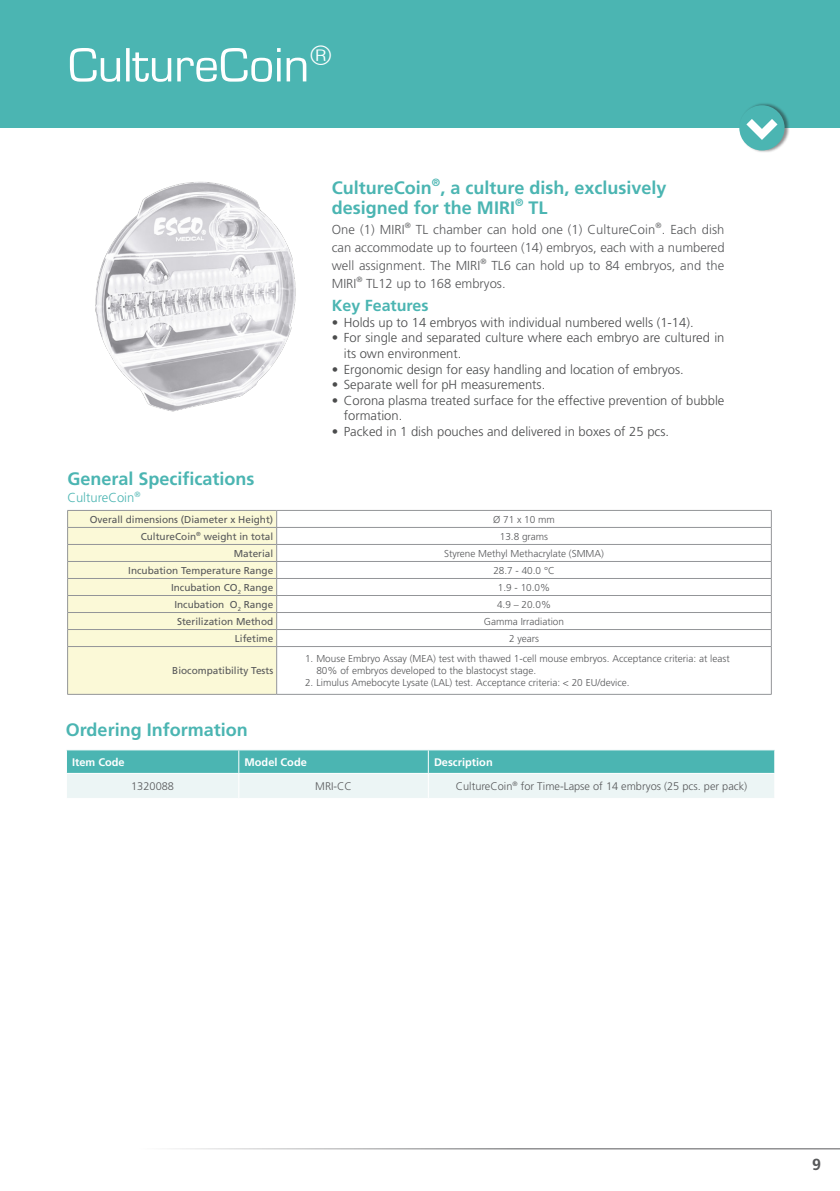
<style>
.page{position:relative;width:840px;height:1191px;background:#fff}
.page>*{position:absolute;margin:0;border:0;box-sizing:border-box;transform-origin:0 0}
.t1{font:50px "Eurostile";color:#fff}
.t2{font:700 18px/20px "Frutiger LT Std";color:#4bb5b2}
.t3{font:700 16px "Frutiger LT Std";color:#4bb5b2}
.t4{font:700 16px "Frutiger LT Std";color:#57585a}
.t5{font:300 13px/15.6px "Frutiger LT Std";color:#4b4c4d}
.t6{font:300 13px/18px "Frutiger LT Std";color:#57585a;text-align:justify}
.t7{font:300 13px "Frutiger LT Std";color:#4bb5b2}
.t8{font:300 11px "Frutiger LT Std";color:#57585a}
.t9{font:700 11px "Frutiger LT Std";color:#fff}
.t10{font:700 10.4px "Frutiger LT Std";color:#4bb5b2}
.t11{font:300 10px/12px "Frutiger LT Std";color:#57585a}
.t12{font:10px "Frutiger LT Std";color:#57585a}
.t13{font:300 7.6px "Frutiger LT Std";color:#57585a}
</style>
<div class="page">
<hr style="left:89px;top:1148px;width:750px;height:1px;background:#57585a">
<div style="left:0;top:0;width:839px;height:128px;background:#4bb5b2"></div>
<div style="left:739px;top:103px;width:50px;height:50px;background:#231f20;opacity:.5"></div>
<div style="left:739px;top:105px;width:45px;height:45px;background:#4bb5b2;border-radius:50%"></div>
<svg style="left:746px;top:119px;width:31px;height:21px"></svg>
<img style="left:95px;top:182px;width:201px;height:230px">
<svg style="left:66px;top:750px;width:708px;height:48px;background:#a1d7d6"></svg>
<svg style="left:277px;top:511px;width:493px;height:183px"></svg>
<svg style="left:277px;top:528px;width:493px;height:118px"></svg>
<hr style="left:276px;top:510px;width:495px;height:1px;background:#939598">
<hr style="left:276px;top:527px;width:495px;height:1px;background:#939598">
<hr style="left:276px;top:544px;width:495px;height:1px;background:#939598">
<hr style="left:276px;top:561px;width:495px;height:1px;background:#939598">
<hr style="left:276px;top:578px;width:495px;height:1px;background:#939598">
<hr style="left:276px;top:595px;width:495px;height:1px;background:#939598">
<hr style="left:276px;top:612px;width:495px;height:1px;background:#939598">
<hr style="left:276px;top:629px;width:495px;height:1px;background:#939598">
<div style="left:67px;top:510px;width:210px;height:184px;background:#fbf9d7"></div>
<svg style="left:770px;top:511px;width:1px;height:135px"></svg>
<hr style="left:67px;top:646px;width:209px;height:1px;background:#939598">
<hr style="left:67px;top:647px;width:1px;height:47px;background:#939598">
<hr style="left:276px;top:646px;width:495px;height:1px;background:#939598">
<hr style="left:276px;top:647px;width:1px;height:47px;background:#939598">
<hr style="left:770px;top:647px;width:1px;height:47px;background:#939598">
<hr style="left:67px;top:694px;width:209px;height:1px;background:#939598">
<hr style="left:276px;top:694px;width:495px;height:1px;background:#939598">
<p class="t1" style="left:68px;top:39px;width:265px">CultureCoin<sup>®</sup></p>
<p class="t2" style="left:331px;top:178px;width:102px">CultureCoin</p>
<p class="t10" style="left:431px;top:176px;width:10px">®</p>
<p class="t2" style="left:331px;top:178px;width:336px;text-indent:108px">, a culture dish, exclusively designed for the MIRI</p>
<p class="t10" style="left:514px;top:196px;width:10px">®</p>
<p class="t2" style="left:528px;top:198px;width:21px">TL</p>
<p class="t6" style="left:331px;top:221px;width:74px">One (1) MIRI</p>
<p class="t13" style="left:404px;top:221px;width:8px">®</p>
<p class="t6" style="left:415px;top:221px;width:241px">TL chamber can hold one (1) CultureCoin</p>
<p class="t13" style="left:655px;top:221px;width:8px">®</p>
<p class="t6" style="left:331px;top:221px;width:394px;text-indent:330px">. Each dish can accommodate up to fourteen (14) embryos, each with a numbered well assignment. The MIRI</p>
<p class="t13" style="left:480px;top:257px;width:8px">®</p>
<p class="t6" style="left:491px;top:257px;width:234px">TL6 can hold up to 84 embryos, and the</p>
<p class="t2" style="left:67px;top:469px;width:189px">General Specifications</p>
<p class="t7" style="left:67px;top:490px;width:75px">CultureCoin<sup>®</sup></p>
<p class="t6" style="left:331px;top:275px;width:26px">MIRI</p>
<p class="t13" style="left:356px;top:275px;width:8px">®</p>
<p class="t6" style="left:366px;top:275px;width:141px">TL12 up to 168 embryos.</p>
<p class="t3" style="left:331px;top:296px;width:98px">Key Features</p>
<p class="t5" style="left:331px;top:315px;width:363px">• Holds up to 14 embryos with individual numbered wells (1-14).</p>
<p class="t5" style="left:343px;top:330px;width:382px;text-indent:-12px">• For single and separated culture where each embryo are cultured in its own environment.</p>
<p class="t5" style="left:331px;top:361px;width:353px">• Ergonomic design for easy handling and location of embryos.</p>
<p class="t5" style="left:331px;top:377px;width:215px">• Separate well for pH measurements.</p>
<p class="t5" style="left:343px;top:393px;width:382px;text-indent:-12px">• Corona plasma treated surface for the effective prevention of bubble formation.</p>
<p class="t5" style="left:331px;top:424px;width:338px">• Packed in 1 dish pouches and delivered in boxes of 25 pcs.</p>
<p class="t12" style="left:90px;top:513px;width:185px">Overall dimensions (Diameter x Height)</p>
<p class="t11" style="left:493px;top:513px;width:63px">Ø 71 x 10 mm</p>
<p class="t12" style="left:141px;top:530px;width:134px">CultureCoin<sup>®</sup> weight in total</p>
<p class="t11" style="left:499px;top:530px;width:50px">13.8 grams</p>
<p class="t12" style="left:234px;top:547px;width:41px">Material</p>
<p class="t11" style="left:444px;top:547px;width:161px">Styrene Methyl Methacrylate (SMMA)</p>
<p class="t12" style="left:128px;top:564px;width:146px">Incubation Temperature Range</p>
<p class="t11" style="left:493px;top:564px;width:63px">28.7 - 40.0 °C</p>
<p class="t12" style="left:171px;top:581px;width:104px">Incubation CO<sub>2</sub> Range</p>
<p class="t11" style="left:497px;top:581px;width:54px">1.9 - 10.0%</p>
<p class="t12" style="left:174px;top:598px;width:100px">Incubation O<sub>2</sub> Range</p>
<p class="t11" style="left:496px;top:598px;width:55px">4.9 – 20.0%</p>
<p class="t12" style="left:177px;top:615px;width:98px">Sterilization Method</p>
<p class="t11" style="left:483px;top:615px;width:81px">Gamma Irradiation</p>
<p class="t12" style="left:235px;top:632px;width:40px">Lifetime</p>
<p class="t11" style="left:508px;top:632px;width:31px">2 years</p>
<p class="t12" style="left:172px;top:665px;width:102px">Biocompatibility Tests</p>
<p class="t11" style="left:316px;top:653px;width:414px;text-indent:-11px">1. Mouse Embryo Assay (MEA) test with thawed 1-cell mouse embryos. Acceptance criteria: at least<br>80% of embryos developed to the blastocyst stage.</p>
<p class="t11" style="left:305px;top:677px;width:326px">2. Limulus Amebocyte Lysate (LAL) test. Acceptance criteria: &lt; 20 EU/device.</p>
<p class="t2" style="left:66px;top:720px;width:183px">Ordering Information</p>
<p class="t9" style="left:72px;top:755px;width:54px">Item Code</p>
<p class="t9" style="left:244px;top:755px;width:64px">Model Code</p>
<p class="t9" style="left:434px;top:755px;width:60px">Description</p>
<p class="t8" style="left:131px;top:780px;width:44px">1320088</p>
<p class="t8" style="left:315px;top:780px;width:38px">MRI-CC</p>
<p class="t8" style="left:455px;top:780px;width:293px">CultureCoin<sup>®</sup> for Time-Lapse of 14 embryos (25 pcs. per pack)</p>
<p class="t4" style="left:811px;top:1155px;width:10px">9</p>
</div>
